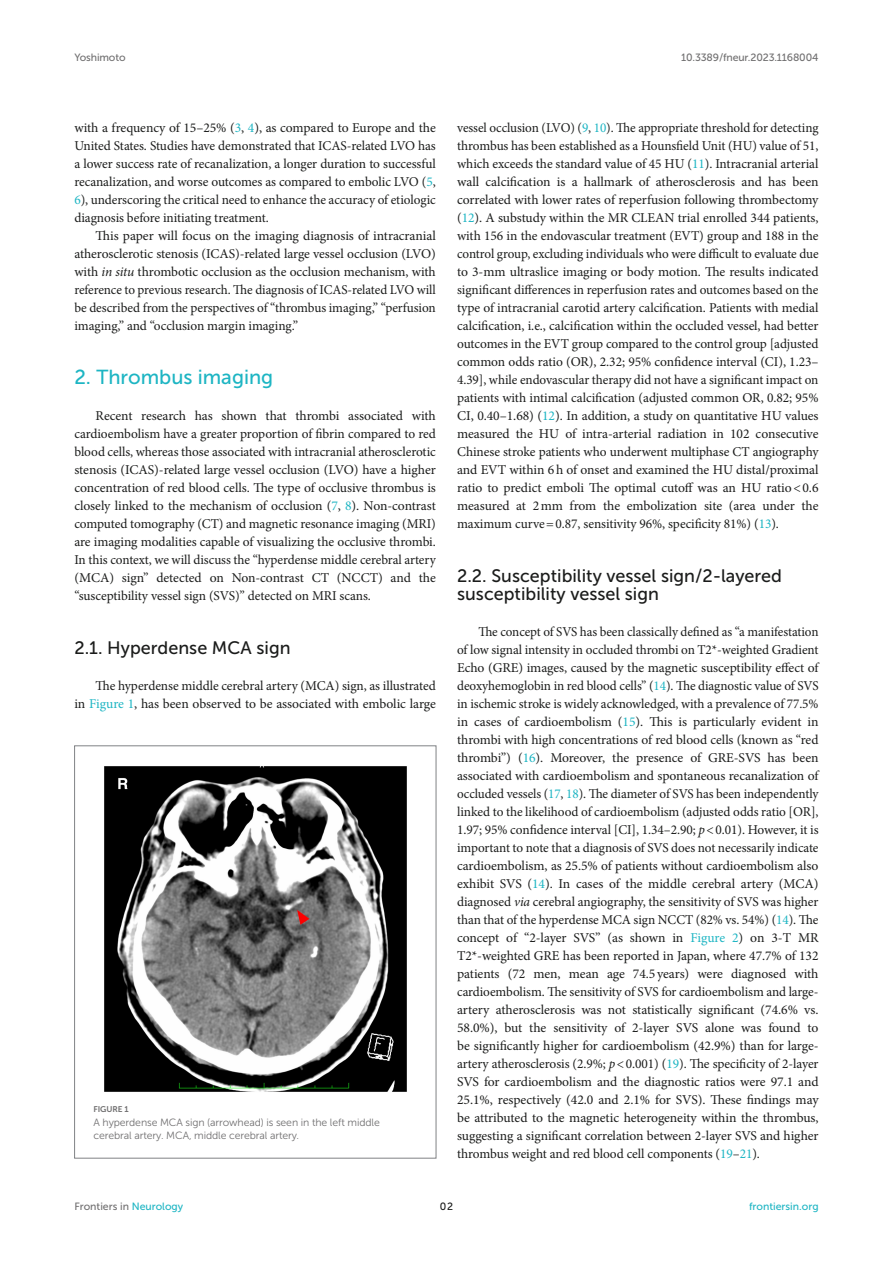
<style>
.page{position:relative;width:893px;height:1263px;background:#fff}
.page>*{position:absolute;margin:0;border:0;box-sizing:border-box;transform-origin:0 0}
.HEAD_1{font:20.25px "Museo Sans 500";color:#1db5c3}
.HEAD_2{font:18px/18px "Museo Sans 500";color:#1b1c1b}
.TEXT_FLUSH{font:13.5px/18px "Minion Pro";letter-spacing:-.005em;color:#1b1c1b;text-align:justify}
.TEXT{font:13.5px/18px "Minion Pro";letter-spacing:-.005em;color:#1b1c1b;text-align:justify}
.FIG_LEG{font:10.5px/13.5px "Museo Sans 300";letter-spacing:-.01em;color:#706f70}
.t1{font:10.5px "Museo Sans 500";letter-spacing:-.015em;color:#706f70}
.t2{font:10.5px "Museo Sans 500";color:#1db5c3}
.t3{font:10.5px "Museo Sans 500";color:#1b1c1b}
.FIG_HD{font:8.25px "Museo Sans 700";letter-spacing:-.01em;color:#706f70}
.s1{color:#1db5c3}
.s2{font-style:italic}
</style>
<div class="page">
<img style="left:104px;top:766px;width:303px;height:326px">
<p class="t1" style="left:74px;top:51px;width:53px">Yoshimoto</p>
<p class="t1" style="left:681px;top:51px;width:139px">10.3389/fneur.2023.1168004</p>
<p class="TEXT_FLUSH" style="left:74px;top:119px;width:363px">with a frequency of 15–25% (<span class="s1">3</span>, <span class="s1">4</span>), as compared to Europe and the United States. Studies have demonstrated that ICAS-related LVO has a lower success rate of recanalization, a longer duration to successful recanalization, and worse outcomes as compared to embolic LVO (<span class="s1">5</span>, <span class="s1">6</span>), underscoring the critical need to enhance the accuracy of etiologic diagnosis before initiating treatment.</p>
<p class="TEXT" style="left:74px;top:227px;width:363px;text-indent:21px">This paper will focus on the imaging diagnosis of intracranial atherosclerotic stenosis (ICAS)-related large vessel occlusion (LVO) with <span class="s2">in situ</span> thrombotic occlusion as the occlusion mechanism, with reference to previous research. The diagnosis of ICAS-related LVO will be described from the perspectives of “thrombus imaging,” “perfusion imaging,” and “occlusion margin imaging.”</p>
<p class="HEAD_1" style="left:74px;top:366px;width:200px">2. Thrombus imaging</p>
<p class="TEXT_FLUSH" style="left:74px;top:407px;width:363px;text-indent:21px">Recent research has shown that thrombi associated with cardioembolism have a greater proportion of fibrin compared to red blood cells, whereas those associated with intracranial atherosclerotic stenosis (ICAS)-related large vessel occlusion (LVO) have a higher concentration of red blood cells. The type of occlusive thrombus is closely linked to the mechanism of occlusion (<span class="s1">7</span>, <span class="s1">8</span>). Non-contrast computed tomography (CT) and magnetic resonance imaging (MRI) are imaging modalities capable of visualizing the occlusive thrombi.<br>In this context, we will discuss the “hyperdense middle cerebral artery (MCA) sign” detected on Non-contrast CT (NCCT) and the “susceptibility vessel sign (SVS)” detected on MRI scans.</p>
<p class="HEAD_2" style="left:74px;top:639px;width:218px">2.1. Hyperdense MCA sign</p>
<p class="TEXT_FLUSH" style="left:74px;top:677px;width:363px;text-align:right">The hyperdense middle cerebral artery (MCA) sign, as illustrated<br>in <span class="s1">Figure 1</span>, has been observed to be associated with embolic large</p>
<p class="FIG_HD" style="left:94px;top:1105px;width:37px">FIGURE 1</p>
<p class="FIG_LEG" style="left:94px;top:1115px;width:288px">A hyperdense MCA sign (arrowhead) is seen in the left middle cerebral artery. MCA, middle cerebral artery.</p>
<p class="TEXT_FLUSH" style="left:457px;top:119px;width:363px">vessel occlusion (LVO) (<span class="s1">9</span>, <span class="s1">10</span>). The appropriate threshold for detecting thrombus has been established as a Hounsfield Unit (HU) value of 51, which exceeds the standard value of 45 HU (<span class="s1">11</span>). Intracranial arterial wall calcification is a hallmark of atherosclerosis and has been correlated with lower rates of reperfusion following thrombectomy (<span class="s1">12</span>). A substudy within the MR CLEAN trial enrolled 344 patients, with 156 in the endovascular treatment (EVT) group and 188 in the control group, excluding individuals who were difficult to evaluate due to 3-mm ultraslice imaging or body motion. The results indicated significant differences in reperfusion rates and outcomes based on the type of intracranial carotid artery calcification. Patients with medial calcification, i.e., calcification within the occluded vessel, had better outcomes in the EVT group compared to the control group [adjusted common odds ratio (OR), 2.32; 95% confidence interval (CI), 1.23– 4.39], while endovascular therapy did not have a significant impact on patients with intimal calcification (adjusted common OR, 0.82; 95% CI, 0.40–1.68) (<span class="s1">12</span>). In addition, a study on quantitative HU values measured the HU of intra-arterial radiation in 102 consecutive Chinese stroke patients who underwent multiphase CT angiography and EVT within 6h of onset and examined the HU distal/proximal ratio to predict emboli The optimal cutoff was an HU ratio&lt;0.6 measured at 2mm from the embolization site (area under the maximum curve=0.87, sensitivity 96%, specificity 81%) (<span class="s1">13</span>).</p>
<p class="HEAD_2" style="left:457px;top:567px;width:326px">2.2. Susceptibility vessel sign/2-layered susceptibility vessel sign</p>
<p class="TEXT_FLUSH" style="left:457px;top:623px;width:363px;text-indent:21px">The concept of SVS has been classically defined as “a manifestation of low signal intensity in occluded thrombi on T2*-weighted Gradient Echo (GRE) images, caused by the magnetic susceptibility effect of deoxyhemoglobin in red blood cells” (<span class="s1">14</span>). The diagnostic value of SVS in ischemic stroke is widely acknowledged, with a prevalence of 77.5% in cases of cardioembolism (<span class="s1">15</span>). This is particularly evident in thrombi with high concentrations of red blood cells (known as “red thrombi”) (<span class="s1">16</span>). Moreover, the presence of GRE-SVS has been associated with cardioembolism and spontaneous recanalization of occluded vessels (<span class="s1">17</span>, <span class="s1">18</span>). The diameter of SVS has been independently linked to the likelihood of cardioembolism (adjusted odds ratio [OR], 1.97; 95% confidence interval [CI], 1.34–2.90; <span class="s2">p</span>&lt;0.01). However, it is important to note that a diagnosis of SVS does not necessarily indicate cardioembolism, as 25.5% of patients without cardioembolism also exhibit SVS (<span class="s1">14</span>). In cases of the middle cerebral artery (MCA) diagnosed <span class="s2">via</span> cerebral angiography, the sensitivity of SVS was higher than that of the hyperdense MCA sign NCCT (82% vs. 54%) (<span class="s1">14</span>). The concept of “2-layer SVS” (as shown in <span class="s1">Figure 2</span>) on 3-T MR T2*-weighted GRE has been reported in Japan, where 47.7% of 132 patients (72 men, mean age 74.5years) were diagnosed with cardioembolism. The sensitivity of SVS for cardioembolism and large&shy;artery atherosclerosis was not statistically significant (74.6% vs.<br>58.0%), but the sensitivity of 2-layer SVS alone was found to be significantly higher for cardioembolism (42.9%) than for large&shy;artery atherosclerosis (2.9%; <span class="s2">p</span>&lt;0.001) (<span class="s1">19</span>). The specificity of 2-layer SVS for cardioembolism and the diagnostic ratios were 97.1 and 25.1%, respectively (42.0 and 2.1% for SVS). These findings may be attributed to the magnetic heterogeneity within the thrombus, suggesting a significant correlation between 2-layer SVS and higher thrombus weight and red blood cell components (<span class="s1">19</span>–<span class="s1">21</span>).</p>
<p class="t1" style="left:74px;top:1200px;width:110px">Frontiers in <span class="s1">Neurology</span></p>
<p class="t3" style="left:440px;top:1200px;width:15px">02</p>
<p class="t2" style="left:749px;top:1200px;width:71px">frontiersin.org</p>
</div>
